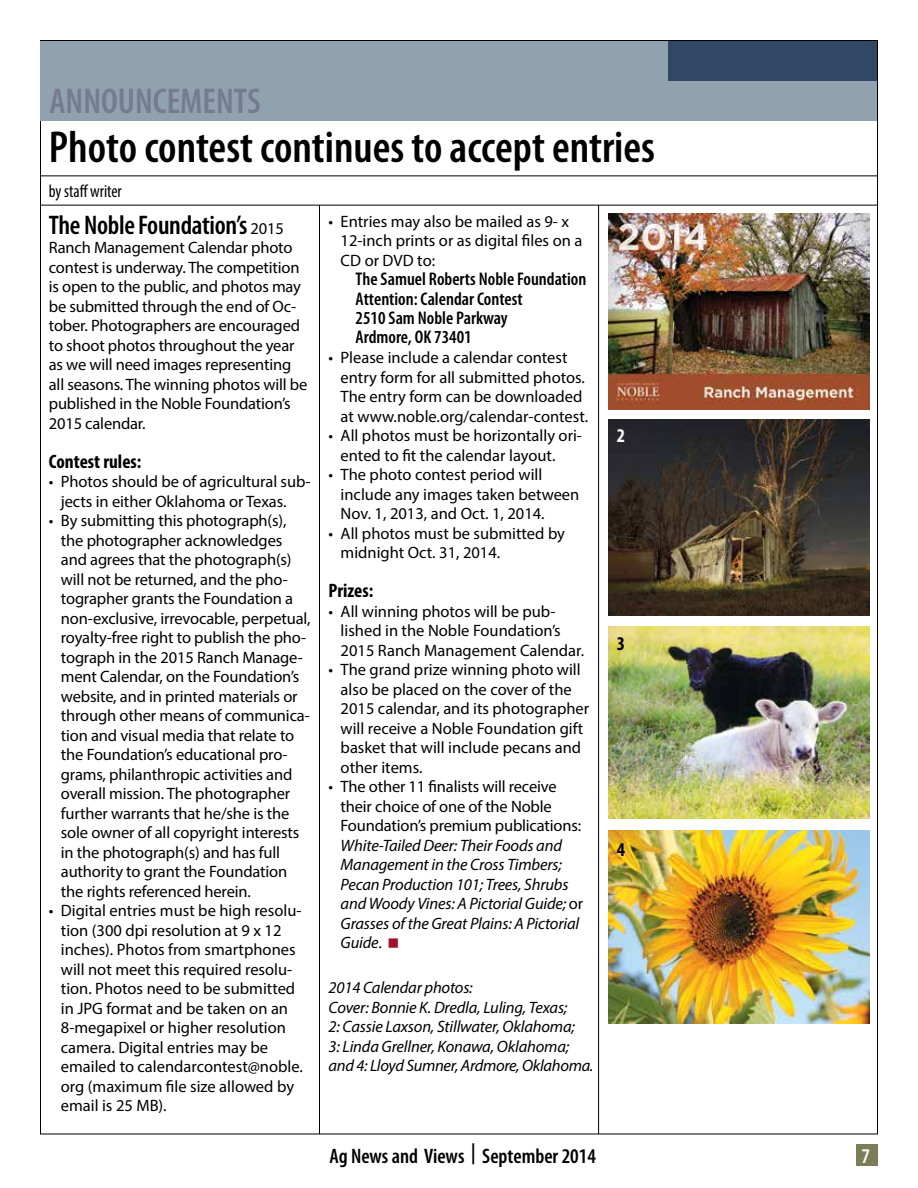
<style>
.page{position:relative;width:918px;height:1188px;background:#fff}
.page>*{position:absolute;margin:0;border:0;box-sizing:border-box;transform-origin:0 0}
.t1{font:600 condensed 45px "Myriad Pro";color:#000}
.t2{font:600 condensed 36px "Myriad Pro";color:#757b91}
.t3{font:600 condensed 27px "Myriad Pro";letter-spacing:-.01em;color:#000}
.t4{font:600 condensed 21px "Myriad Pro";color:#000}
.t5{font:600 condensed 21px "Myriad Pro";color:#fff}
.t6{font:700 condensed 19.5px "Myriad Pro";color:#000}
.t7{font:700 condensed 19.5px "Myriad Pro";color:#fff}
.t8{font:600 condensed 18.3px "Myriad Pro";color:#000}
.t9{font:condensed 18px "Myriad Pro";color:#000;scale:.95 1}
.t10{font:16.5px/19.5px "Myriad Pro";letter-spacing:-.01em;color:#000}
.t11{font:italic 16.5px/19.5px "Myriad Pro";letter-spacing:-.01em;color:#000}
.s1{font-weight:400;font-stretch:normal;font-size:16.5px}
.s2{font-style:normal}
</style>
<div class="page">
<hr style="left:40px;top:205px;width:838px;height:1px;background:#000">
<hr style="left:40px;top:176px;width:838px;height:1px;background:#000">
<hr style="left:598px;top:205px;width:1px;height:929px;background:#000">
<hr style="left:319px;top:205px;width:1px;height:929px;background:#000">
<div style="left:856px;top:1144px;width:21px;height:22px;background:#7a7d57"></div>
<div style="left:41px;top:41px;width:836px;height:79px;background:#90a2b0"></div>
<div style="left:669px;top:41px;width:208px;height:39px;background:#314865"></div>
<img style="left:609px;top:420px;width:261px;height:195px">
<img style="left:609px;top:830px;width:261px;height:193px">
<img style="left:609px;top:626px;width:261px;height:193px">
<img style="left:609px;top:214px;width:261px;height:195px">
<h2 class="t2" style="left:49px;top:79px;width:213px">ANNOUNCEMENTS</h2>
<h1 class="t1" style="left:49px;top:120px;width:608px">Photo contest continues to accept entries</h1>
<p class="t9" style="left:49px;top:180px;width:78px">by staff writer</p>
<h3 class="t3" style="left:49px;top:208px;width:236px">The NobleFoundation’s <span class="s1">2015</span></h3>
<p class="t10" style="left:49px;top:238px;width:260px">Ranch Management Calendar photo contest is underway. The competition is open to the public, and photos may be submitted through the end of Oc&shy;tober. Photographers are encouraged to shoot photos throughout the year as we will need images representing all seasons. The winning photos will be published in the Noble Foundation’s 2015 calendar.</p>
<p class="t6" style="left:49px;top:449px;width:94px">Contest rules:</p>
<p class="t10" style="left:61px;top:472px;width:251px;text-indent:-12px">• Photos should be of agricultural sub&shy;jects in either Oklahoma or Texas.</p>
<p class="t10" style="left:61px;top:511px;width:251px;text-indent:-12px">• By submitting this photograph(s), the photographer acknowledges and agrees that the photograph(s) will not be returned, and the pho&shy;tographer grants the Foundation a non-exclusive, irrevocable, perpetual, royalty-free right to publish the pho&shy;tograph in the 2015 Ranch Manage&shy;ment Calendar, on the Foundation’s website, and in printed materials or through other means of communica&shy;tion and visual media that relate to the Foundation’s educational pro&shy;grams, philanthropic activities and overall mission. The photographer further warrants that he/she is the sole owner of all copyright interests in the photograph(s) and has full authority to grant the Foundation the rights referenced herein.</p>
<p class="t10" style="left:61px;top:901px;width:244px;text-indent:-12px">• Digital entries must be high resolu&shy;tion (300 dpi resolution at 9 x 12 inches). Photos from smartphones will not meet this required resolu&shy;tion. Photos need to be submitted in JPG format and be taken on an<br>8-megapixel or higher resolution camera. Digital entries may be emailed to calendarcontest@noble. org (maximum file size allowed by email is 25 MB).</p>
<p class="t10" style="left:341px;top:211px;width:243px;text-indent:-12px">• Entries may also be mailed as 9- x<br>12-inch prints or as digital files on a<br>CD or DVD to:</p>
<p class="t8" style="left:356px;top:268px;width:232px">The Samuel Roberts Noble Foundation</p>
<p class="t8" style="left:356px;top:287px;width:169px">Attention: Calendar Contest</p>
<p class="t8" style="left:356px;top:307px;width:154px">2510 Sam Noble Parkway</p>
<p class="t8" style="left:341px;top:326px;width:133px">  Ardmore, OK 73401</p>
<p class="t10" style="left:341px;top:347px;width:249px;text-indent:-12px">• Please include a calendar contest entry form for all submitted photos.<br>The entry form can be downloaded at www.noble.org/calendar-contest.</p>
<p class="t10" style="left:341px;top:425px;width:243px;text-indent:-12px">• All photos must be horizontally ori&shy;ented to fit the calendar layout.</p>
<p class="t10" style="left:341px;top:464px;width:240px;text-indent:-12px">• The photo contest period will include any images taken between<br>Nov. 1, 2013, and Oct. 1, 2014.</p>
<p class="t10" style="left:341px;top:523px;width:226px;text-indent:-12px">• All photos must be submitted by midnight Oct. 31, 2014.</p>
<p class="t6" style="left:329px;top:578px;width:46px">Prizes:</p>
<p class="t10" style="left:341px;top:601px;width:245px;text-indent:-12px">• All winning photos will be pub&shy;lished in the Noble Foundation’s<br>2015 Ranch Management Calendar.</p>
<p class="t10" style="left:341px;top:659px;width:250px;text-indent:-12px">• The grand prize winning photo will also be placed on the cover of the<br>2015 calendar, and its photographer will receive a Noble Foundation gift basket that will include pecans and other items.</p>
<p class="t10" style="left:341px;top:776px;width:242px;text-indent:-12px">• The other 11 finalists will receive their choice of one of the Noble<br>Foundation’s premium publications:</p>
<p class="t11" style="left:341px;top:835px;width:244px">White-Tailed Deer: Their Foods and<br>Management in the Cross Timbers;<br>Pecan Production 101; Trees, Shrubs and Woody Vines: A Pictorial Guide; <span class="s2">or<br></span>Grasses of the Great Plains: A Pictorial<br>Guide<span class="s2">.</span></p>
<p class="t11" style="left:329px;top:978px;width:266px">2014 Calendar photos:<br>Cover: Bonnie K. Dredla, Luling, Texas;<br>2: Cassie Laxson, Stillwater, Oklahoma;<br>3: Linda Grellner, Konawa, Oklahoma; and 4: Lloyd Sumner, Ardmore, Oklahoma.</p>
<p class="t7" style="left:617px;top:424px;width:10px">2</p>
<p class="t6" style="left:617px;top:631px;width:10px">3</p>
<p class="t6" style="left:617px;top:837px;width:10px">4</p>
<p class="t4" style="left:330px;top:1143px;width:268px">Ag News and Views | September 2014</p>
<p class="t5" style="left:862px;top:1143px;width:10px">7</p>
</div>
